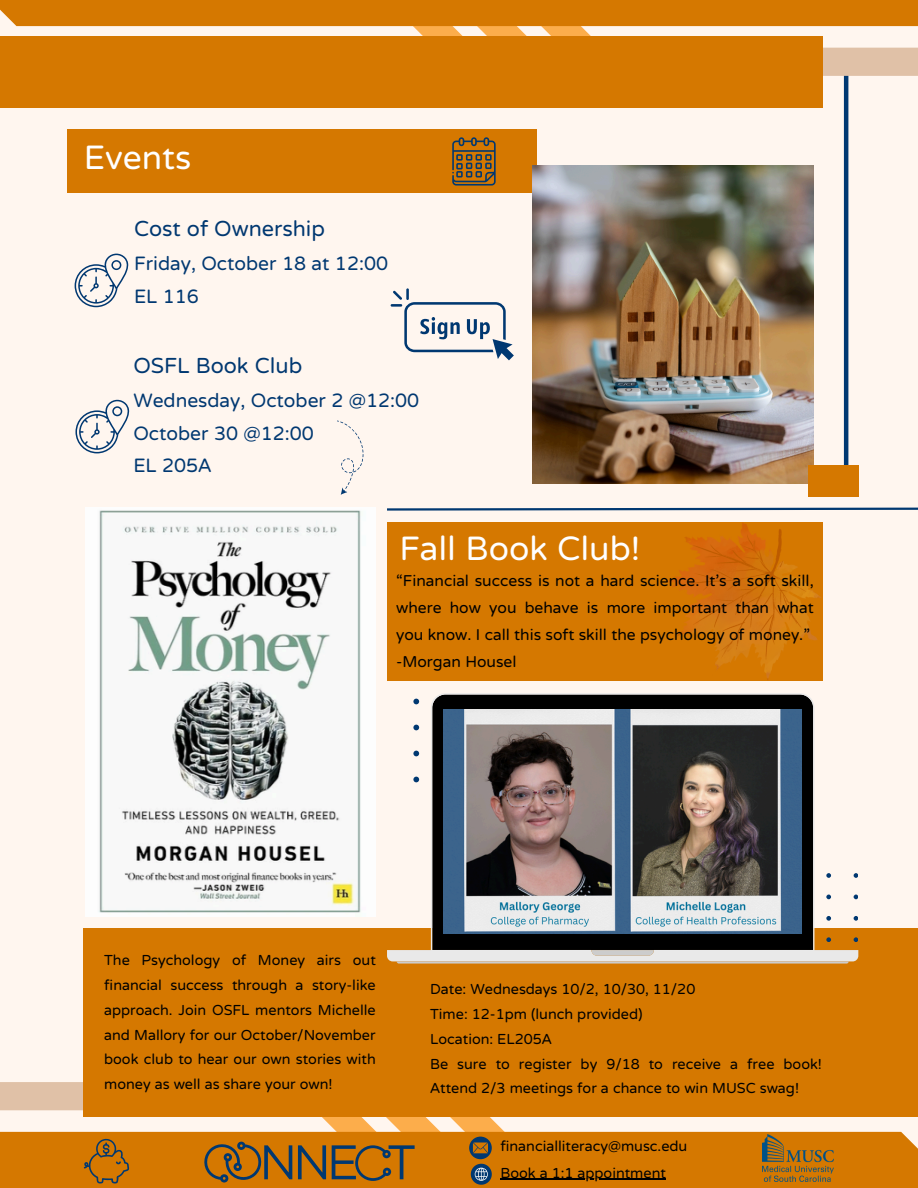
<style>
.page{position:relative;width:918px;height:1188px;background:#fff6ef}
.page>*{position:absolute;margin:0;border:0;box-sizing:border-box;transform-origin:0 0}
.t1{font:41.85px "NTR";color:#fff}
.t2{font:27px "NTR";color:#003871}
.t3{font:24px/32.7px "NTR";color:#003871}
.t4{font:19.5px/27px "NTR";color:#000;text-align:justify}
.t5{font:18px/24.8px "NTR";color:#000;text-align:justify}
</style>
<div class="page">
<hr style="left:844px;top:72px;width:4px;height:393px;background:#003871">
<svg style="left:0;top:0;width:918px;height:77px"></svg>
<div style="left:0;top:36px;width:823px;height:72px;background:#d57800"></div>
<div style="left:67px;top:130px;width:470px;height:63px;background:#d57800"></div>
<img style="left:533px;top:165px;width:281px;height:319px">
<div style="left:561px;top:1132px;width:357px;height:56px;background:#d57800"></div>
<div style="left:808px;top:465px;width:50px;height:32px;background:#d57800"></div>
<img style="left:85px;top:507px;width:291px;height:410px">
<div style="left:387px;top:522px;width:436px;height:159px;background:#d57800"></div>
<svg style="left:387px;top:507px;width:531px;height:4px"></svg>
<div style="left:84px;top:929px;width:834px;height:188px;background:#d57800"></div>
<svg style="left:387px;top:693px;width:471px;height:268px"></svg>
<svg style="left:397px;top:950px;width:452px;height:14px;background:#e1dcd6"></svg>
<img style="left:444px;top:710px;width:357px;height:223px">
<svg style="left:452px;top:137px;width:44px;height:49px"></svg>
<hr style="left:500px;top:1179px;width:166px;height:1px;background:#000">
<svg style="left:0;top:1081px;width:561px;height:107px"></svg>
<img style="left:763px;top:1135px;width:71px;height:46px">
<img style="left:667px;top:523px;width:154px;height:157px">
<svg style="left:75px;top:254px;width:53px;height:53px"></svg>
<svg style="left:75px;top:400px;width:54px;height:53px"></svg>
<svg style="left:391px;top:288px;width:123px;height:72px"></svg>
<svg style="left:337px;top:420px;width:27px;height:75px"></svg>
<img style="left:170px;top:1081px;width:290px;height:107px">
<p class="t1" style="left:84px;top:130px;width:109px">Events</p>
<h2 class="t2" style="left:134px;top:211px;width:192px">Cost of Ownership</h2>
<h2 class="t3" style="left:134px;top:246px;width:256px">Friday, October 18 at 12:00<br>EL 116</h2>
<p class="t2" style="left:133px;top:348px;width:170px">OSFL Book Club</p>
<p class="t3" style="left:133px;top:382px;width:287px">Wednesday, October 2 @12:00<br>October 30 @12:00<br>EL 205A</p>
<p class="t1" style="left:399px;top:521px;width:242px">Fall Book Club!</p>
<p class="t4" style="left:396px;top:566px;width:419px">“Financial success is not a hard science. It’s a soft skill, where how you behave is more important than what you know. I call this soft skill the psychology of money.”</p>
<p class="t4" style="left:396px;top:647px;width:122px">-Morgan Housel</p>
<p class="t5" style="left:104px;top:947px;width:273px">The Psychology of Money airs out financial success through a story-like approach. Join OSFL mentors Michelle and Mallory for our October/November book club to hear our own stories with money as well as share your own!</p>
<p class="t5" style="left:430px;top:976px;width:267px">Date: Wednesdays 10/2, 10/30, 11/20</p>
<p class="t5" style="left:430px;top:1001px;width:214px">Time: 12-1pm (lunch provided)</p>
<h1 class="t5" style="left:430px;top:1025px;width:123px">Location: EL205A</h1>
<p class="t5" style="left:430px;top:1050px;width:393px">Be sure to register by 9/18 to receive a free book!<br>Attend 2/3 meetings for a chance to win MUSC swag!</p>
<h1 class="t5" style="left:500px;top:1132px;width:188px">financialliteracy@musc.edu</h1>
<p class="t5" style="left:500px;top:1159px;width:167px">Book a 1:1 appointment</p>
</div>
